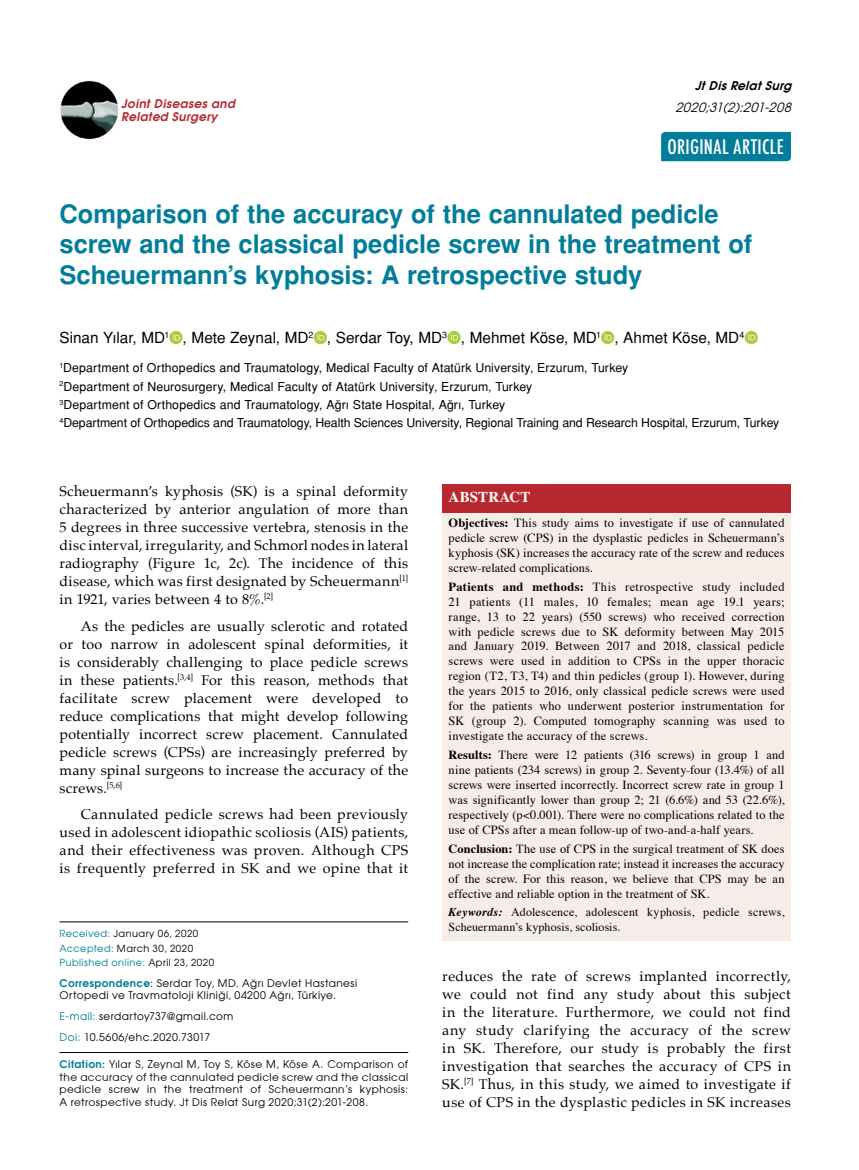
<style>
.page{position:relative;width:859px;height:1170px;background:#fff}
.page>*{position:absolute;margin:0;border:0;box-sizing:border-box;transform-origin:0 0}
.t1{font:700 25.5px/30.6px "Helvetica Tr";color:#007d9a}
.t2{font:500 condensed 19.5px "Futura";letter-spacing:.02em;color:#fff}
.t3{font:15.3px "Helvetica Normal Tr";color:#000}
.t4{font:700 15px "Times";letter-spacing:.01em;color:#fff}
.t5{font:14.25px/18px "Palatino";letter-spacing:.025em;color:#000;text-align:justify}
.t6{font:italic 12.75px "Avant Garde Tr";color:#000}
.t7{font:12.45px/14.9px "Times";letter-spacing:.01em;color:#000;text-align:justify}
.t8{font:12.3px/18.3px "Helvetica Normal Tr";letter-spacing:.005em;color:#000}
.t9{font:12px/14.4px "Times";letter-spacing:.015em;color:#000}
.t10{font:12px/13.5px "Avant Garde Bold Italic Tr";letter-spacing:.03em;color:#b8292f}
.t11{font:italic 12px "Avant Garde Bold Tr";color:#000}
.t12{font:10.5px/12.3px "Avant Garde Tr";letter-spacing:.045em;color:#000}
.t13{font:10.5px/12.6px "Avant Garde";letter-spacing:.04em;color:#000;text-align:justify}
.t14{font:9.75px/14.4px "Avant Garde Tr";letter-spacing:.045em;color:#000}
.s1{color:#007d9a}
.s2{font-family:"Avant Garde Bold Tr";color:#007d9a}
.s3{font-family:"Avant Garde"}
.s4{font-weight:700}
.s5{font-weight:700;font-style:italic}
</style>
<div class="page">
<div style="left:661px;top:132px;width:130px;height:29px;background:#007d9a"></div>
<img style="left:60px;top:81px;width:59px;height:58px">
<hr style="left:60px;top:1052px;width:348px;height:1px;background:#000">
<hr style="left:60px;top:921px;width:348px;height:1px;background:#000">
<div style="left:442px;top:511px;width:349px;height:429px;background:#f7ede8"></div>
<div style="left:442px;top:484px;width:349px;height:29px;background:#b8292f"></div>
<p class="t10" style="left:121px;top:96px;width:115px">Joint Diseases and<br>Related Surgery</p>
<p class="t11" style="left:695px;top:77px;width:102px">JtDisRelatSurg</p>
<p class="t6" style="left:675px;top:99px;width:121px">2020;31(2):201-208</p>
<h2 class="t2" style="left:667px;top:135px;width:118px">ORIGINAL ARTICLE</h2>
<h1 class="t1" style="left:60px;top:198px;width:694px">Comparison of the accuracy of the cannulated pedicle screw and the classical pedicle screw in the treatment of<br>Scheuermann’s kyphosis: A retrospective study</h1>
<p class="t3" style="left:60px;top:328px;width:686px">Sinan Yılar, MD<sup>1</sup> , Mete Zeynal, MD<sup>2</sup> , Serdar Toy, MD<sup>3</sup> , Mehmet Köse, MD<sup>1</sup> , Ahmet Köse, MD<sup>4</sup></p>
<p class="t8" style="left:60px;top:358px;width:721px"><sup>1</sup>Department of Orthopedics and Traumatology, Medical Faculty of Atatürk University, Erzurum, Turkey<br><sup>2</sup>Department of Neurosurgery, Medical Faculty of Atatürk University, Erzurum, Turkey<br><sup>3</sup>Department of Orthopedics and Traumatology, Ağrı State Hospital, Ağrı, Turkey<br><sup>4</sup>Department of Orthopedics and Traumatology, Health Sciences University, Regional Training and Research Hospital, Erzurum, Turkey</p>
<p class="t5" style="left:60px;top:482px;width:350px">Scheuermann’s kyphosis (SK) is a spinal deformity characterized by anterior angulation of more than 5 degrees in three successive vertebra, stenosis in the disc interval, irregularity, and Schmorl nodes in lateral radiography (Figure 1c, 2c). The incidence of this disease, which was first designated by Scheuermann<sup>[1] </sup>in 1921, varies between 4 to 8%.<sup>[2]</sup></p>
<p class="t5" style="left:60px;top:616px;width:350px;text-indent:21px">As the pedicles are usually sclerotic and rotated or too narrow in adolescent spinal deformities, it is considerably challenging to place pedicle screws in these patients.<sup>[3,4]</sup> For this reason, methods that facilitate screw placement were developed to reduce complications that might develop following potentially incorrect screw placement. Cannulated pedicle screws (CPSs) are increasingly preferred by many spinal surgeons to increase the accuracy of the screws.<sup>[5,6]</sup></p>
<p class="t5" style="left:60px;top:805px;width:350px;text-indent:21px">Cannulated pedicle screws had been previously used in adolescent idiopathic scoliosis (AIS) patients, and their effectiveness was proven. Although CPS is frequently preferred in SK and we opine that it</p>
<p class="t14" style="left:60px;top:926px;width:156px"><span class="s1">Received:</span> January 06, 2020<br><span class="s1">Accepted:</span> March 30, 2020<br><span class="s1">Published online:</span> April 23, 2020</p>
<p class="t12" style="left:60px;top:976px;width:299px"><span class="s2">Correspondence</span>: Serdar Toy, MD. Ağrı Devlet Hastanesi<br>Ortopedi ve Travmatoloji Kliniği, 04200 Ağrı, Türkiye.</p>
<p class="t12" style="left:60px;top:1005px;width:175px;line-height:20.9px"><span class="s1">E-mail:</span> serdartoy737@gmail.com<br><span class="s1">Doi:</span> 10.5606/ehc.2020.73017</p>
<p class="t13" style="left:60px;top:1057px;width:350px"><span class="s2">Citation:</span> Yılar S, Zeynal M, Toy S, Köse M, Köse A. Comparison of the accuracy of the cannulated pedicle screw and the classical pedicle screw in the treatment of Scheuermann’s kyphosis:</p>
<p class="t12" style="left:60px;top:1095px;width:310px"><span class="s3">A retrospective study</span>. Jt Dis Relat Surg 2020;31(2):201-208.</p>
<p class="t4" style="left:449px;top:482px;width:83px">ABSTRACT</p>
<p class="t7" style="left:449px;top:514px;width:337px"><span class="s4">Objectives:</span> This study aims to investigate if use of cannulated pedicle screw (CPS) in the dysplastic pedicles in Scheuermann’s kyphosis (SK) increases the accuracy rate of the screw and reduces screw-related complications.</p>
<p class="t7" style="left:449px;top:578px;width:337px"><span class="s4">Patients and methods:</span> This retrospective study included 21 patients (11 males, 10 females; mean age 19.1 years; range, 13 to 22 years) (550 screws) who received correction with pedicle screws due to SK deformity between May 2015 and January 2019. Between 2017 and 2018, classical pedicle screws were used in addition to CPSs in the upper thoracic region (T2, T3, T4) and thin pedicles (group 1). However, during the years 2015 to 2016, only classical pedicle screws were used for the patients who underwent posterior instrumentation for SK (group 2). Computed tomography scanning was used to investigate the accuracy of the screws.</p>
<p class="t7" style="left:449px;top:746px;width:337px"><span class="s4">Results:</span> There were 12 patients (316 screws) in group 1 and nine patients (234 screws) in group 2. Seventy-four (13.4%) of all screws were inserted incorrectly. Incorrect screw rate in group 1 was significantly lower than group 2; 21 (6.6%) and 53 (22.6%), respectively (p&lt;0.001). There were no complications related to the use of CPSs after a mean follow-up of two-and-a-half years.</p>
<p class="t7" style="left:449px;top:840px;width:337px"><span class="s4">Conclusion:</span> The use of CPS in the surgical treatment of SK does not increase the complication rate; instead it increases the accuracy of the screw. For this reason, we believe that CPS may be an effective and reliable option in the treatment of SK.</p>
<p class="t9" style="left:449px;top:903px;width:337px"><span class="s5">Keywords:</span> Adolescence, adolescent kyphosis, pedicle screws,<br>Scheuermann’s kyphosis, scoliosis.</p>
<p class="t5" style="left:442px;top:966px;width:350px">reduces the rate of screws implanted incorrectly, we could not find any study about this subject in the literature. Furthermore, we could not find any study clarifying the accuracy of the screw in SK. Therefore, our study is probably the first investigation that searches the accuracy of CPS in SK.<sup>[7]</sup> Thus, in this study, we aimed to investigate if use of CPS in the dysplastic pedicles in SK increases</p>
</div>
